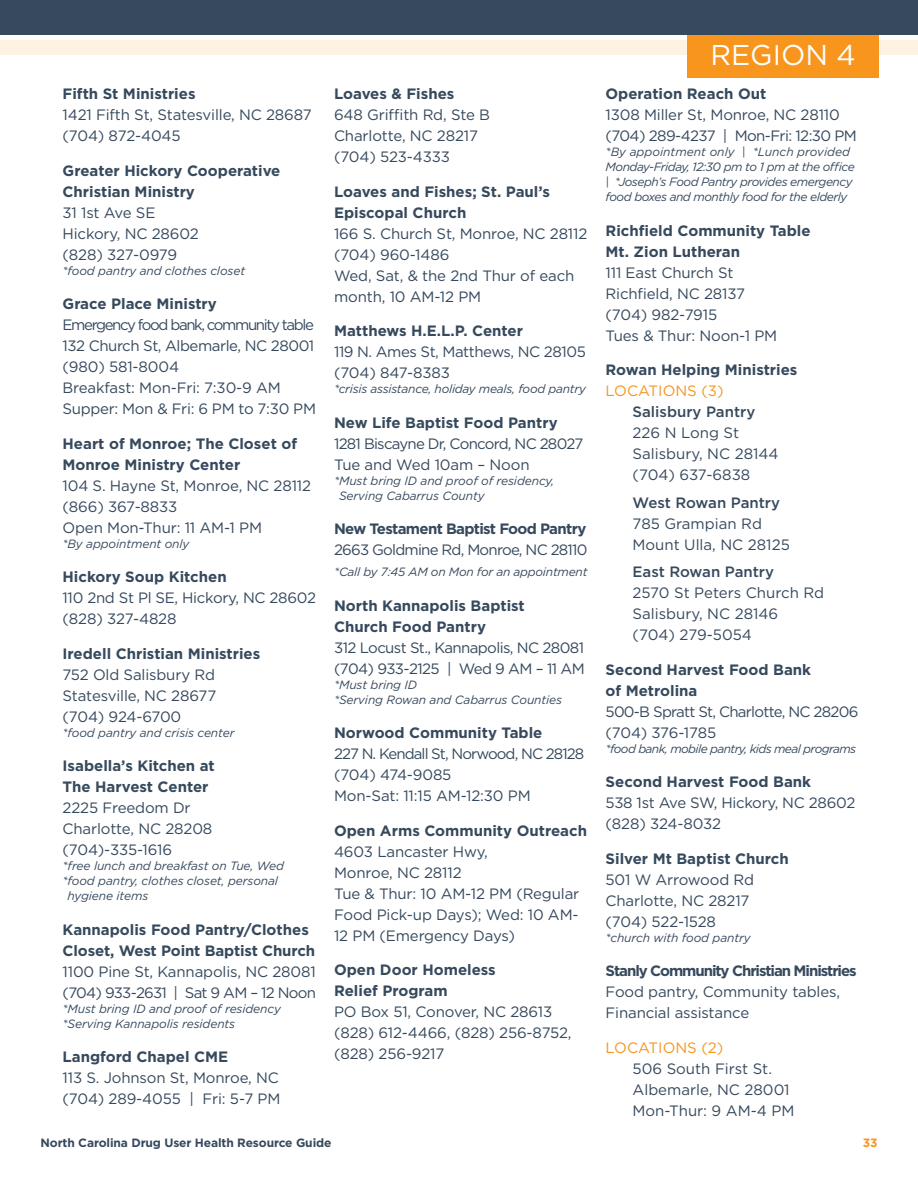
<style>
.page{position:relative;width:918px;height:1188px;background:#fff}
.page>*{position:absolute;margin:0;border:0;box-sizing:border-box;transform-origin:0 0}
.t1{font:28.65px "Gotham";color:#fff}
.Address{font:15px/21px "Gotham";letter-spacing:-.01em;color:#36495d}
.t2{font:700 15px/21px "Gotham";color:#36495d}
.Locations_indented{font:15px/21px "Gotham";color:#36495d}
.Address-2{font:15px/21px "Gotham";letter-spacing:-.03em;color:#36495d}
.Address-3{font:15px/21px "Gotham";letter-spacing:-.05em;color:#36495d}
.Address-4{font:15px/21px "Gotham";letter-spacing:-.06em;color:#36495d}
.Address-5{font:15px/21px "Gotham";letter-spacing:-.04em;color:#36495d}
.t3{font:700 15px "Gotham";letter-spacing:-.07em;color:#36495d}
.t4{font:700 15px "Gotham";letter-spacing:-.045em;color:#36495d}
.Location_WORD{font:15px "Gotham";color:#f7951d}
.Address-6{font:italic 12px/15px "Gotham";letter-spacing:-.01em;color:#36495d}
.Address-7{font:italic 12px/15px "Gotham";letter-spacing:-.04em;color:#36495d}
.t5{font:700 12px "Gotham";letter-spacing:-.01em;color:#36495d}
.Address-8{font:italic 12px "Gotham";letter-spacing:-.05em;color:#36495d}
.t6{font:700 12px "Gotham";color:#f7951d}
.s1{font-weight:700}
.s2{font-weight:500}
</style>
<div class="page">
<div style="left:0;top:40px;width:918px;height:15px;background:#fef3e3"></div>
<div style="left:688px;top:22px;width:191px;height:55px;background:#f7951d"></div>
<div style="left:0;top:0;width:918px;height:34px;background:#36495d"></div>
<p class="t2" style="left:63px;top:83px;width:134px">Fifth St Ministries</p>
<p class="Address" style="left:63px;top:104px;width:251px">1421 Fifth St, Statesville, NC 28687 (704) 872-4045</p>
<p class="t2" style="left:63px;top:160px;width:219px">Greater Hickory Cooperative<br>Christian Ministry</p>
<p class="Address" style="left:63px;top:201px;width:138px">31 1st Ave SE<br>Hickory, NC 28602 (828) 327-0979</p>
<p class="Address-6" style="left:63px;top:263px;width:184px">*food pantry and clothes closet</p>
<p class="t2" style="left:63px;top:293px;width:156px">Grace Place Ministry</p>
<p class="Address-2" style="left:63px;top:314px;width:255px">Emergency food bank, community table<br>132 Church St, Albemarle, NC 28001 (980) 581-8004<br>Breakfast: Mon-Fri: 7:30-9 AM<br>Supper: Mon &amp; Fri: 6 PM to 7:30 PM</p>
<p class="t2" style="left:63px;top:433px;width:236px">Heart of Monroe; The Closet of<br>Monroe Ministry Center</p>
<p class="Address" style="left:63px;top:474px;width:250px">104 S. Hayne St, Monroe, NC 28112 (866) 367-8833<br>Open Mon-Thur: 11 AM-1 PM</p>
<p class="Address-6" style="left:63px;top:536px;width:128px">*By appointment only</p>
<p class="t2" style="left:63px;top:566px;width:166px">Hickory Soup Kitchen</p>
<p class="Address" style="left:63px;top:587px;width:255px">110 2nd St Pl SE, Hickory, NC 28602 (828) 327-4828</p>
<p class="t2" style="left:63px;top:643px;width:199px">Iredell Christian Ministries</p>
<p class="Address" style="left:63px;top:663px;width:155px;text-align:justify">752 Old Salisbury Rd Statesville, NC 28677 (704) 924-6700</p>
<p class="Address-6" style="left:63px;top:725px;width:173px">*food pantry and crisis center</p>
<p class="t2" style="left:63px;top:755px;width:154px">Isabella’s Kitchen at<br>The Harvest Center</p>
<p class="Address" style="left:63px;top:797px;width:151px">2225 Freedom Dr<br>Charlotte, NC 28208 (704)-335-1616</p>
<p class="Address-6" style="left:63px;top:858px;width:223px">*free lunch and breakfast on Tue, Wed</p>
<p class="Address-6" style="left:63px;top:873px;width:217px">*food pantry, clothes closet, personal</p>
<p class="Address-6" style="left:68px;top:888px;width:82px">hygiene items</p>
<p class="t2" style="left:63px;top:919px;width:254px">Kannapolis Food Pantry/Clothes<br>Closet, West Point Baptist Church</p>
<p class="Address" style="left:63px;top:960px;width:255px">1100 Pine St, Kannapolis, NC 28081 (704) 933-2631 | Sat 9 AM – 12 Noon</p>
<p class="Address-6" style="left:63px;top:1001px;width:220px">*Must bring ID and proof of residency *Serving Kannapolis residents</p>
<p class="t2" style="left:63px;top:1046px;width:167px">Langford Chapel CME</p>
<p class="Address" style="left:63px;top:1067px;width:219px">113 S. Johnson St, Monroe, NC (704) 289-4055 | Fri: 5-7 PM</p>
<p class="t2" style="left:334px;top:83px;width:122px">Loaves &amp; Fishes</p>
<p class="Address" style="left:334px;top:104px;width:157px">648 Griffith Rd, Ste B<br>Charlotte, NC 28217 (704) 523-4333</p>
<p class="Address" style="left:334px;top:180px;width:255px"><span class="s1">Loaves and Fishes; St. Paul’s<br>Episcopal Church<br></span>166 S. Church St, Monroe, NC 28112 (704) 960-1486<br>Wed, Sat, &amp; the 2nd Thur of each month, 10 AM-12 PM</p>
<p class="t2" style="left:334px;top:320px;width:190px">Matthews H.E.L.P. Center</p>
<p class="Address-2" style="left:334px;top:341px;width:253px">119 N. Ames St, Matthews, NC 28105 (704) 847-8383</p>
<p class="Address-6" style="left:334px;top:381px;width:253px">*crisis assistance, holiday meals, food pantry</p>
<p class="t2" style="left:334px;top:412px;width:225px">New Life Baptist Food Pantry</p>
<p class="Address-3" style="left:334px;top:432px;width:251px">1281 Biscayne Dr, Concord, NC 28027<br>Tue and Wed 10am – Noon</p>
<p class="Address-6" style="left:339px;top:473px;width:217px;text-indent:-5px">*Must bring ID and proof of residency,<br>Serving Cabarrus County</p>
<p class="t4" style="left:334px;top:519px;width:254px">New Testament Baptist Food Pantry</p>
<p class="Address-3" style="left:334px;top:539px;width:255px">2663 Goldmine Rd, Monroe, NC 28110</p>
<p class="Address-6" style="left:334px;top:564px;width:255px">*Call by 7:45 AM on Mon for an appointment</p>
<p class="t2" style="left:334px;top:595px;width:192px">North Kannapolis Baptist<br>Church Food Pantry</p>
<p class="Address-5" style="left:334px;top:636px;width:252px">312 Locust St., Kannapolis, NC 28081 (704) 933-2125 | Wed 9 AM – 11 AM</p>
<p class="Address-6" style="left:334px;top:677px;width:230px">*Must bring ID<br>*Serving Rowan and Cabarrus Counties</p>
<p class="t2" style="left:334px;top:722px;width:210px">Norwood Community Table</p>
<p class="Address-4" style="left:334px;top:743px;width:252px">227 N. Kendall St, Norwood, NC 28128 (704) 474-9085<br>Mon-Sat: 11:15 AM-12:30 PM</p>
<p class="t2" style="left:334px;top:820px;width:254px">Open Arms Community Outreach</p>
<p class="Address" style="left:334px;top:840px;width:247px">4603 Lancaster Hwy,<br>Monroe, NC 28112<br>Tue &amp; Thur: 10 AM-12 PM (Regular<br>Food Pick-up Days); Wed: 10 AM-<br>12 PM (Emergency Days)</p>
<p class="t2" style="left:334px;top:959px;width:163px">Open Door Homeless<br>Relief Program</p>
<p class="Address" style="left:334px;top:1001px;width:239px">PO Box 51, Conover, NC 28613 (828) 612-4466, (828) 256-8752, (828) 256-9217</p>
<h1 class="t1" style="left:710px;top:36px;width:147px">REGION 4</h1>
<p class="Address" style="left:606px;top:83px;width:253px"><span class="s1">Operation Reach Out<br></span>1308 Miller St, Monroe, NC 28110 (704) 289-4237 | Mon-Fri: 12:30 PM</p>
<p class="Address-7" style="left:606px;top:144px;width:251px">*By appointment only | *Lunch provided Monday-Friday, 12:30 pm to 1 pm at the office | *Joseph’s Food Pantry provides emergency food boxes and monthly food for the elderly</p>
<p class="t2" style="left:606px;top:220px;width:207px">Richfield Community Table</p>
<p class="t2" style="left:606px;top:241px;width:136px">Mt. Zion Lutheran</p>
<p class="Address" style="left:606px;top:261px;width:173px">111 East Church St<br>Richfield, NC 28137 (704) 982-7915<br>Tues &amp; Thur: Noon-1 PM</p>
<p class="t2" style="left:606px;top:359px;width:193px">Rowan Helping Ministries</p>
<p class="Location_WORD" style="left:606px;top:381px;width:120px">LOCATIONS (3)</p>
<p class="Locations_indented" style="left:633px;top:401px;width:148px"><span class="s2">Salisbury Pantry<br></span>226 N Long St<br>Salisbury, NC 28144 (704) 637-6838</p>
<p class="Locations_indented" style="left:633px;top:491px;width:159px"><span class="s2">West Rowan Pantry<br></span>785 Grampian Rd<br>Mount Ulla, NC 28125</p>
<p class="Locations_indented" style="left:633px;top:561px;width:193px"><span class="s2">East Rowan Pantry<br></span>2570 St Peters Church Rd<br>Salisbury, NC 28146 (704) 279-5054</p>
<p class="t2" style="left:606px;top:659px;width:207px">Second Harvest Food Bank of Metrolina</p>
<p class="Address-3" style="left:606px;top:700px;width:254px">500-B Spratt St, Charlotte, NC 28206 (704) 376-1785</p>
<p class="Address-8" style="left:606px;top:741px;width:252px">*food bank, mobile pantry, kids meal programs</p>
<p class="t2" style="left:606px;top:771px;width:207px">Second Harvest Food Bank</p>
<p class="Address" style="left:606px;top:792px;width:251px">538 1st Ave SW, Hickory, NC 28602 (828) 324-8032</p>
<p class="t2" style="left:606px;top:848px;width:185px">Silver Mt Baptist Church</p>
<p class="Address" style="left:606px;top:868px;width:150px">501 W Arrowood Rd<br>Charlotte, NC 28217 (704) 522-1528</p>
<p class="Address-6" style="left:606px;top:930px;width:147px">*church with food pantry</p>
<p class="t3" style="left:606px;top:961px;width:253px">Stanly Community Christian Ministries</p>
<p class="Address" style="left:606px;top:981px;width:236px">Food pantry, Community tables,<br>Financial assistance</p>
<p class="Location_WORD" style="left:606px;top:1038px;width:119px">LOCATIONS (2)</p>
<p class="Locations_indented" style="left:633px;top:1057px;width:163px">506 South First St.<br>Albemarle, NC 28001<br>Mon-Thur: 9 AM-4 PM</p>
<p class="t5" style="left:40px;top:1135px;width:293px">North Carolina Drug User Health Resource Guide</p>
<p class="t6" style="left:863px;top:1135px;width:16px">33</p>
</div>
